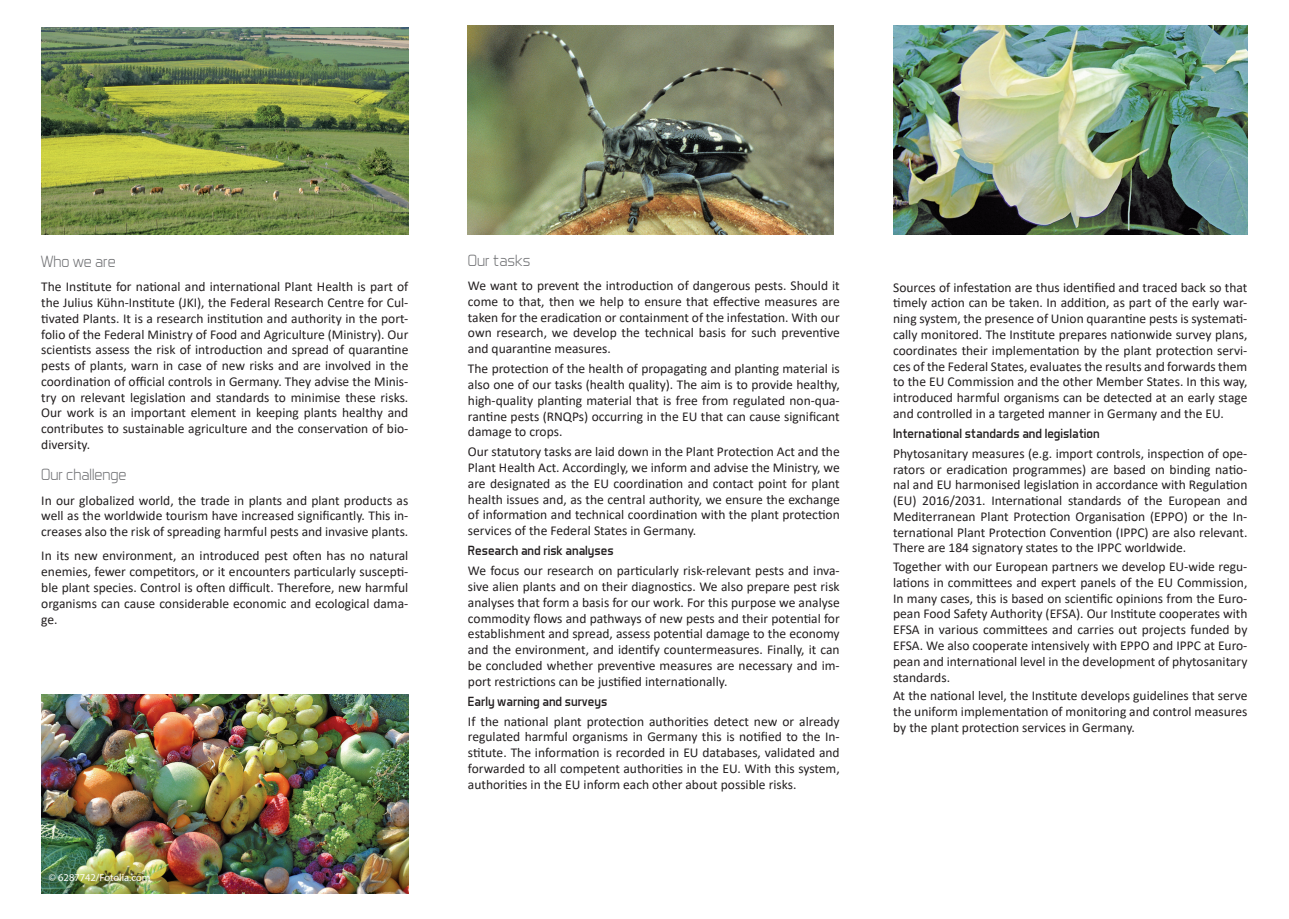
<style>
.page{position:relative;width:1289px;height:919px;background:#fff}
.page>*{position:absolute;margin:0;border:0;box-sizing:border-box;transform-origin:0 0}
.t1{font:300 16.5px "Aero Matics";color:#6c6d70}
.t2{font:13.5px/15.8px "Calibri";color:#231f20;text-align:justify}
.t3{font:13.5px "Aero Matics";color:#231f20}
.t4{font:10.5px "Myriad Pro";color:#fff}
</style>
<div class="page">
<img style="left:468px;top:26px;width:365px;height:208px">
<img style="left:893px;top:26px;width:354px;height:208px">
<img style="left:41px;top:27px;width:367px;height:207px">
<img style="left:41px;top:694px;width:367px;height:199px">
<p class="t1" style="left:41px;top:252px;width:76px">Who we are</p>
<p class="t2" style="left:41px;top:278px;width:368px">The Institute for national and international Plant Health is part of the Julius Kühn-Institute (JKI), the Federal Research Centre for Cul&shy;tivated Plants. It is a research institution and authority in the port&shy;folio of the Federal Ministry of Food and Agriculture (Ministry). Our scientists assess the risk of introduction and spread of quarantine pests of plants, warn in case of new risks and are involved in the coordination of official controls in Germany. They advise the Minis&shy;try on relevant legislation and standards to minimise these risks.<br>Our work is an important element in keeping plants healthy and contributes to sustainable agriculture and the conservation of bio&shy;diversity.</p>
<p class="t1" style="left:41px;top:465px;width:87px">Our challenge</p>
<p class="t2" style="left:41px;top:492px;width:368px">In our globalized world, the trade in plants and plant products as well as the worldwide tourism have increased significantly. This in&shy;creases also the risk of spreading harmful pests and invasive plants.</p>
<p class="t2" style="left:41px;top:547px;width:368px">In its new environment, an introduced pest often has no natural enemies, fewer competitors, or it encounters particularly suscepti&shy;ble plant species. Control is often difficult. Therefore, new harmful organisms can cause considerable economic and ecological dama&shy;ge.</p>
<p class="t4" style="left:49px;top:871px;width:103px">© 6287742/Fotolia.com</p>
<p class="t1" style="left:468px;top:250px;width:64px">Our tasks</p>
<p class="t2" style="left:468px;top:277px;width:373px">We want to prevent the introduction of dangerous pests. Should it come to that, then we help to ensure that effective measures are taken for the eradication or containment of the infestation. With our own research, we develop the technical basis for such preventive and quarantine measures.</p>
<p class="t2" style="left:468px;top:360px;width:373px">The protection of the health of propagating and planting material is also one of our tasks (health quality). The aim is to provide healthy, high-quality planting material that is free from regulated non-qua&shy;rantine pests (RNQPs) occurring in the EU that can cause significant damage to crops.</p>
<p class="t2" style="left:468px;top:443px;width:373px">Our statutory tasks are laid down in the Plant Protection Act and the Plant Health Act. Accordingly, we inform and advise the Ministry, we are designated as the EU coordination and contact point for plant health issues and, as the central authority, we ensure the exchange of information and technical coordination with the plant protection services of the Federal States in Germany.</p>
<p class="t3" style="left:468px;top:542px;width:147px">Research and risk analyses</p>
<p class="t2" style="left:468px;top:562px;width:373px">We focus our research on particularly risk-relevant pests and inva&shy;sive alien plants and on their diagnostics. We also prepare pest risk analyses that form a basis for our work. For this purpose we analyse commodity flows and pathways of new pests and their potential for establishment and spread, assess potential damage to the economy and the environment, and identify countermeasures. Finally, it can be concluded whether preventive measures are necessary and im&shy;port restrictions can be justified internationally.</p>
<p class="t3" style="left:468px;top:693px;width:141px">Early warning and surveys</p>
<p class="t2" style="left:468px;top:712px;width:373px">If the national plant protection authorities detect new or already regulated harmful organisms in Germany this is notified to the In&shy;stitute. The information is recorded in EU databases, validated and forwarded to all competent authorities in the EU. With this system, authorities in the EU inform each other about possible risks.</p>
<p class="t2" style="left:893px;top:279px;width:356px">Sources of infestation are thus identified and traced back so that timely action can be taken. In addition, as part of the early war&shy;ning system, the presence of Union quarantine pests is systemati&shy;cally monitored. The Institute prepares nationwide survey plans, coordinates their implementation by the plant protection servi&shy;ces of the Federal States, evaluates the results and forwards them to the EU Commission and the other Member States. In this way, introduced harmful organisms can be detected at an early stage and controlled in a targeted manner in Germany and the EU.</p>
<p class="t3" style="left:893px;top:425px;width:208px">International standards and legislation</p>
<p class="t2" style="left:893px;top:445px;width:356px">Phytosanitary measures (e.g. import controls, inspection of ope&shy;rators or eradication programmes) are based on binding natio&shy;nal and EU harmonised legislation in accordance with Regulation (EU) 2016/2031. International standards of the European and Mediterranean Plant Protection Organisation (EPPO) or the In&shy;ternational Plant Protection Convention (IPPC) are also relevant.<br>There are 184 signatory states to the IPPC worldwide.</p>
<p class="t2" style="left:893px;top:558px;width:356px">Together with our European partners we develop EU-wide regu&shy;lations in committees and expert panels of the EU Commission, In many cases, this is based on scientific opinions from the Euro&shy;pean Food Safety Authority (EFSA). Our Institute cooperates with EFSA in various committees and carries out projects funded by EFSA. We also cooperate intensively with EPPO and IPPC at Euro&shy;pean and international level in the development of phytosanitary standards.</p>
<p class="t2" style="left:893px;top:687px;width:356px">At the national level, the Institute develops guidelines that serve the uniform implementation of monitoring and control measures by the plant protection services in Germany.</p>
</div>
